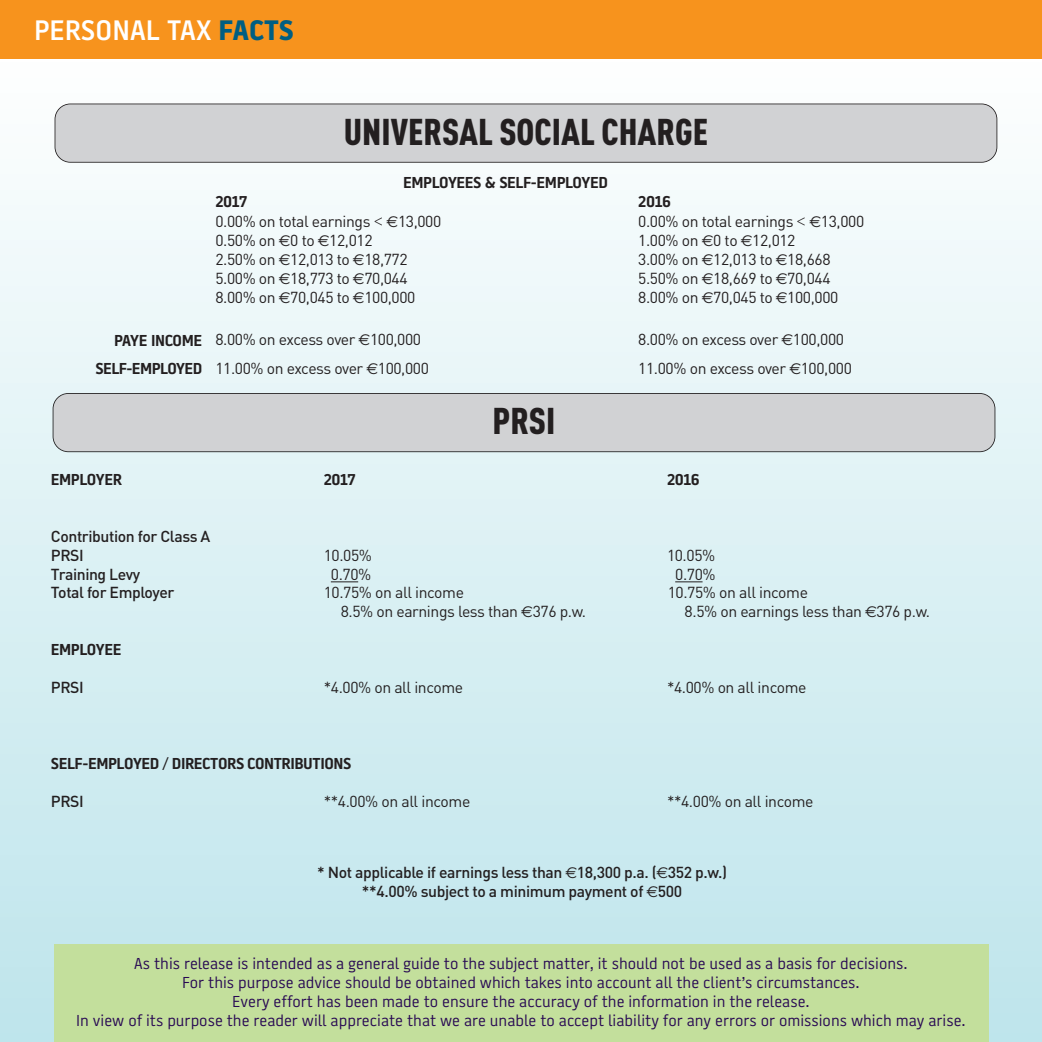
<style>
.page{position:relative;width:1042px;height:1042px;background:#fff}
.page>*{position:absolute;margin:0;border:0;box-sizing:border-box;transform-origin:0 0}
.t1{font:900 36.75px "DIN Cond";color:#231f20}
.t2{font:500 28px "Battersea";color:#fff}
.t3{font:15.75px "DIN";letter-spacing:-.025em;color:#231f20}
.t4{font:300 15.75px/18.9px "Battersea";color:#280953;text-align:center}
.t5{font:500 15.75px/18.9px "DIN";letter-spacing:-.025em;color:#231f20}
.t6{font:600 15.75px/27.5px "Battersea";letter-spacing:-.025em;color:#231f20;text-align:right}
.s1{font-weight:700;color:#005e82}
.s2{font-family:"Gotham";font-weight:300}
.s3{font-family:"Euro Sans"}
.s4{font-family:"Euro Sans";font-weight:400}
</style>
<div class="page">
<div style="left:0;top:0;width:1042px;height:60px;background:#f7931d"></div>
<div style="left:0;top:60px;width:1042px;height:982px;background:linear-gradient(to bottom,#fdfefd,#bde4eb)"></div>
<div style="left:54px;top:944px;width:934px;height:98px;background:#c3df9c"></div>
<div style="left:53px;top:394px;width:941px;height:57px;background:#d1d2d4;border-radius:15px"></div>
<div style="left:53px;top:393px;width:942px;height:59px;border:2px solid #231f20;border-radius:16px"></div>
<div style="left:55px;top:104px;width:941px;height:58px;background:#d1d2d4;border-radius:15px"></div>
<div style="left:55px;top:104px;width:942px;height:59px;border:2px solid #231f20;border-radius:16px"></div>
<svg style="left:331px;top:581px;width:27px;height:1px"></svg>
<svg style="left:675px;top:581px;width:27px;height:1px"></svg>
<h2 class="t2" style="left:34px;top:20px;width:261px">PERSONAL TAX <span class="s1">FACTS</span></h2>
<h1 class="t1" style="left:344px;top:110px;width:366px">UNIVERSAL SOCIAL CHARGE</h1>
<p class="t6" style="left:403px;top:171px;width:206px">EMPLOYEES &amp; SELF-EMPLOYED</p>
<p class="t6" style="left:96px;top:328px;width:108px">PAYE INCOME<br>SELF-EMPLOYED</p>
<p class="t6" style="left:215px;top:190px;width:33px">2017</p>
<p class="t6" style="left:638px;top:190px;width:34px">2016</p>
<p class="t3" style="left:215px;top:212px;width:227px">0.00% on total earnings <span class="s2">&lt;</span> <span class="s3">€</span>13,000</p>
<p class="t3" style="left:638px;top:212px;width:227px">0.00% on total earnings <span class="s2">&lt;</span> <span class="s3">€</span>13,000</p>
<p class="t3" style="left:215px;top:231px;width:159px">0.50% on <span class="s3">€</span>0 to <span class="s3">€</span>12,012</p>
<p class="t3" style="left:638px;top:231px;width:159px">1.00% on <span class="s3">€</span>0 to <span class="s3">€</span>12,012</p>
<p class="t3" style="left:215px;top:250px;width:194px">2.50% on <span class="s3">€</span>12,013 to <span class="s3">€</span>18,772</p>
<p class="t3" style="left:638px;top:250px;width:194px">3.00% on <span class="s3">€</span>12,013 to <span class="s3">€</span>18,668</p>
<p class="t3" style="left:215px;top:269px;width:194px">5.00% on <span class="s3">€</span>18,773 to <span class="s3">€</span>70,044</p>
<p class="t3" style="left:638px;top:269px;width:194px">5.50% on <span class="s3">€</span>18,669 to <span class="s3">€</span>70,044</p>
<p class="t3" style="left:215px;top:288px;width:202px">8.00% on <span class="s3">€</span>70,045 to <span class="s3">€</span>100,000</p>
<p class="t3" style="left:638px;top:288px;width:202px">8.00% on <span class="s3">€</span>70,045 to <span class="s3">€</span>100,000</p>
<p class="t3" style="left:215px;top:330px;width:207px">8.00% on excess over <span class="s3">€</span>100,000</p>
<p class="t3" style="left:638px;top:330px;width:207px">8.00% on excess over <span class="s3">€</span>100,000</p>
<p class="t3" style="left:215px;top:359px;width:215px">11.00% on excess over <span class="s3">€</span>100,000</p>
<p class="t3" style="left:638px;top:359px;width:215px">11.00% on excess over <span class="s3">€</span>100,000</p>
<h1 class="t1" style="left:492px;top:399px;width:64px">PRSI</h1>
<p class="t6" style="left:51px;top:467px;width:73px">EMPLOYER</p>
<p class="t6" style="left:324px;top:467px;width:33px">2017</p>
<p class="t6" style="left:667px;top:467px;width:34px">2016</p>
<p class="t5" style="left:51px;top:526px;width:161px">Contribution for Class A<br>PRSI</p>
<p class="t3" style="left:324px;top:545px;width:50px">10.05%</p>
<p class="t3" style="left:667px;top:545px;width:50px">10.05%</p>
<p class="t5" style="left:51px;top:564px;width:91px">Training Levy</p>
<p class="t3" style="left:331px;top:564px;width:42px">0.70%</p>
<p class="t3" style="left:675px;top:564px;width:42px">0.70%</p>
<p class="t5" style="left:51px;top:583px;width:125px">Total for Employer</p>
<p class="t3" style="left:324px;top:583px;width:142px">10.75% on all income</p>
<p class="t3" style="left:668px;top:583px;width:142px">10.75% on all income</p>
<p class="t3" style="left:341px;top:602px;width:247px">8.5% on earnings less than <span class="s3">€</span>376 p.w.</p>
<p class="t3" style="left:684px;top:602px;width:247px">8.5% on earnings less than <span class="s3">€</span>376 p.w.</p>
<p class="t6" style="left:51px;top:637px;width:72px">EMPLOYEE</p>
<p class="t5" style="left:51px;top:678px;width:34px">PRSI</p>
<p class="t3" style="left:324px;top:678px;width:141px">*4.00% on all income</p>
<p class="t3" style="left:667px;top:678px;width:141px">*4.00% on all income</p>
<p class="t6" style="left:51px;top:751px;width:302px">SELF-EMPLOYED / DIRECTORS CONTRIBUTIONS</p>
<p class="t5" style="left:51px;top:792px;width:34px">PRSI</p>
<p class="t3" style="left:324px;top:792px;width:148px">**4.00% on all income</p>
<p class="t3" style="left:667px;top:792px;width:148px">**4.00% on all income</p>
<p class="t5" style="left:317px;top:862px;width:411px;text-align:center">* Not applicable if earnings less than <span class="s4">€</span>18,300 p.a. (<span class="s4">€</span>352 p.w.) **4.00% subject to a minimum payment of <span class="s4">€</span>500</p>
<p class="t4" style="left:76px;top:955px;width:891px">As this release is intended as a general guide to the subject matter, it should not be used as a basis for decisions.<br>For this purpose advice should be obtained which takes into account all the client’s circumstances.<br>Every effort has been made to ensure the accuracy of the information in the release.<br>In view of its purpose the reader will appreciate that we are unable to accept liability for any errors or omissions which may arise.</p>
</div>
